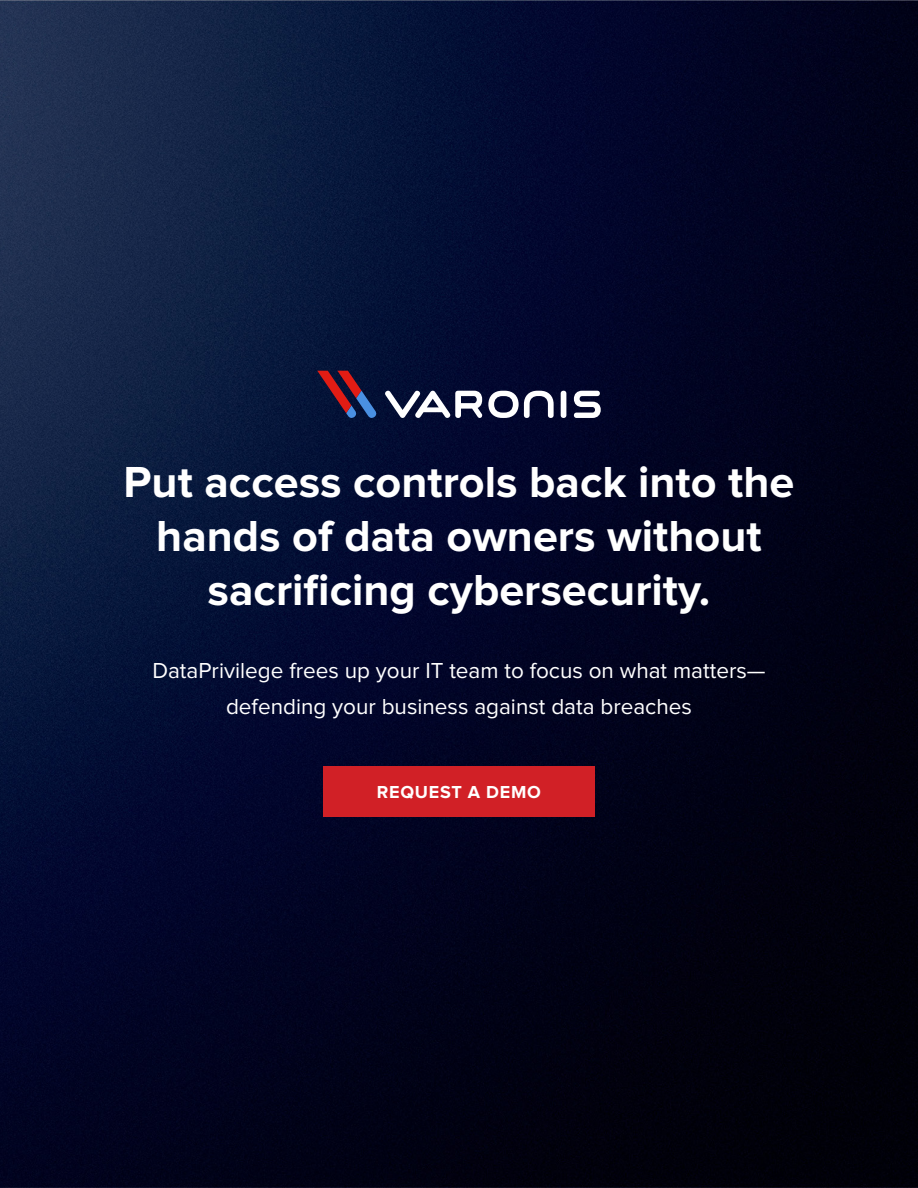
<style>
.page{position:relative;width:918px;height:1188px;background:#fff}
.page>*{position:absolute;margin:0;border:0;box-sizing:border-box;transform-origin:0 0}
.t1{font:700 45px/54px "Proxima Nova";color:#fff;text-align:center}
.t2{font:22.5px/36px "Proxima Nova";color:#fff;text-align:center}
.t3{font:700 18px "Proxima Nova";letter-spacing:.04em;color:#fff}
</style>
<div class="page">
<img style="left:0;top:0;width:918px;height:1188px">
<div style="left:323px;top:766px;width:272px;height:51px;background:#d12026"></div>
<div style="left:561px;top:391px;width:5px;height:27px;background:#fff;border-radius:3px"></div>
<svg style="left:574px;top:391px;width:27px;height:27px"></svg>
<svg style="left:385px;top:390px;width:97px;height:28px"></svg>
<svg style="left:488px;top:391px;width:66px;height:27px"></svg>
<svg style="left:317px;top:371px;width:60px;height:48px"></svg>
<h1 class="t1" style="left:124px;top:457px;width:672px">Put access controls back into the hands of data owners without sacrificing cybersecurity.</h1>
<p class="t2" style="left:152px;top:652px;width:615px">DataPrivilege frees up your IT team to focus on what matters— defending your business against data breaches</p>
<p class="t3" style="left:377px;top:784px;width:166px">REQUEST A DEMO</p>
</div>
